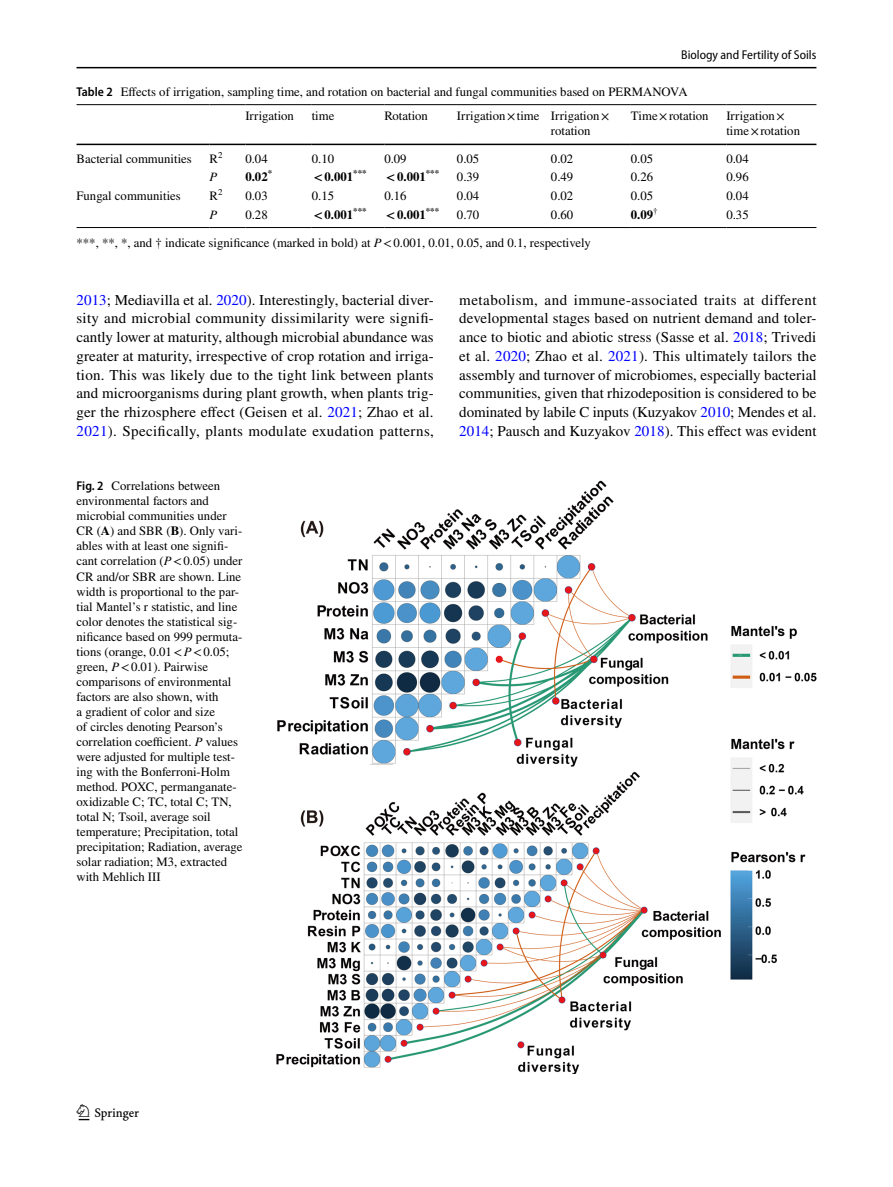
<style>
.page{position:relative;width:893px;height:1187px;background:#fff}
.page>*{position:absolute;margin:0;border:0;box-sizing:border-box;transform-origin:0 0}
.t1{font:22.5px "Springnew Regular 2";color:#000}
.t2{font:15px/18.8px "STIX";letter-spacing:.005em;color:#000;text-align:justify}
.t3{font:12.75px/15px "STIX";color:#000}
.t4{font:700 12.75px "STIX";color:#000}
.t5{font:semi-condensed 12.75px "Myriad Pro";color:#000}
.t6{font:italic 12.75px "STIX";color:#000}
.s1{font-family:"Myriad Pro";font-weight:600;font-stretch:semi-condensed}
.s2{font-style:italic}
.s3{color:#00f}
.s4{font-weight:700}
</style>
<div class="page">
<hr style="left:77px;top:67px;width:739px;height:1px;background:#000">
<hr style="left:77px;top:104px;width:133px;height:1px;background:#000">
<hr style="left:77px;top:144px;width:133px;height:1px;background:#000">
<hr style="left:210px;top:104px;width:35px;height:1px;background:#000">
<hr style="left:210px;top:144px;width:35px;height:1px;background:#000">
<hr style="left:245px;top:104px;width:67px;height:1px;background:#000">
<hr style="left:245px;top:144px;width:67px;height:1px;background:#000">
<hr style="left:312px;top:104px;width:72px;height:1px;background:#000">
<hr style="left:312px;top:144px;width:72px;height:1px;background:#000">
<hr style="left:384px;top:104px;width:73px;height:1px;background:#000">
<hr style="left:384px;top:144px;width:73px;height:1px;background:#000">
<hr style="left:457px;top:104px;width:94px;height:1px;background:#000">
<hr style="left:457px;top:144px;width:94px;height:1px;background:#000">
<hr style="left:551px;top:104px;width:80px;height:1px;background:#000">
<hr style="left:551px;top:144px;width:80px;height:1px;background:#000">
<hr style="left:631px;top:104px;width:95px;height:1px;background:#000">
<hr style="left:631px;top:144px;width:95px;height:1px;background:#000">
<hr style="left:726px;top:104px;width:90px;height:1px;background:#000">
<hr style="left:726px;top:144px;width:90px;height:1px;background:#000">
<hr style="left:77px;top:227px;width:133px;height:1px;background:#000">
<hr style="left:210px;top:227px;width:35px;height:1px;background:#000">
<hr style="left:245px;top:227px;width:67px;height:1px;background:#000">
<hr style="left:312px;top:227px;width:72px;height:1px;background:#000">
<hr style="left:384px;top:227px;width:73px;height:1px;background:#000">
<hr style="left:457px;top:227px;width:94px;height:1px;background:#000">
<hr style="left:551px;top:227px;width:80px;height:1px;background:#000">
<hr style="left:631px;top:227px;width:95px;height:1px;background:#000">
<hr style="left:726px;top:227px;width:90px;height:1px;background:#000">
<img style="left:276px;top:481px;width:540px;height:592px">
<p class="t5" style="left:681px;top:48px;width:137px">Biology and Fertility of Soils</p>
<p class="t3" style="left:77px;top:85px;width:613px"><span class="s1">Table 2</span> Effects of irrigation, sampling time, and rotation on bacterial and fungal communities based on PERMANOVA</p>
<p class="t3" style="left:245px;top:109px;width:50px">Irrigation</p>
<p class="t3" style="left:312px;top:109px;width:24px">time</p>
<p class="t3" style="left:384px;top:109px;width:45px">Rotation</p>
<p class="t3" style="left:551px;top:109px;width:60px;text-indent:-94px">Irrigation×time Irrigation× rotation</p>
<p class="t3" style="left:631px;top:109px;width:79px">Time×rotation</p>
<p class="t3" style="left:726px;top:109px;width:75px">Irrigation× time×rotation</p>
<p class="t3" style="left:77px;top:152px;width:117px">Bacterial communities</p>
<p class="t3" style="left:210px;top:152px;width:14px">R<sup>2</sup></p>
<p class="t3" style="left:245px;top:152px;width:24px">0.04</p>
<p class="t3" style="left:312px;top:152px;width:24px">0.10</p>
<p class="t3" style="left:384px;top:152px;width:24px">0.09</p>
<p class="t3" style="left:457px;top:152px;width:24px">0.05</p>
<p class="t3" style="left:551px;top:152px;width:24px">0.02</p>
<p class="t3" style="left:631px;top:152px;width:24px">0.05</p>
<p class="t3" style="left:726px;top:152px;width:24px">0.04</p>
<p class="t6" style="left:210px;top:168px;width:9px">P</p>
<p class="t4" style="left:245px;top:170px;width:28px">0.02<sup>*</sup></p>
<p class="t4" style="left:313px;top:170px;width:55px">&lt;0.001<sup>***</sup></p>
<p class="t4" style="left:386px;top:170px;width:55px">&lt;0.001<sup>***</sup></p>
<p class="t3" style="left:457px;top:170px;width:24px">0.39</p>
<p class="t3" style="left:551px;top:170px;width:24px">0.49</p>
<p class="t3" style="left:631px;top:170px;width:24px">0.26</p>
<p class="t3" style="left:726px;top:170px;width:24px">0.96</p>
<p class="t3" style="left:77px;top:189px;width:106px">Fungal communities</p>
<p class="t3" style="left:210px;top:189px;width:14px">R<sup>2</sup></p>
<p class="t3" style="left:245px;top:189px;width:24px">0.03</p>
<p class="t3" style="left:312px;top:189px;width:24px">0.15</p>
<p class="t3" style="left:384px;top:189px;width:24px">0.16</p>
<p class="t3" style="left:457px;top:189px;width:24px">0.04</p>
<p class="t3" style="left:551px;top:189px;width:24px">0.02</p>
<p class="t3" style="left:631px;top:189px;width:24px">0.05</p>
<p class="t3" style="left:726px;top:189px;width:24px">0.04</p>
<p class="t6" style="left:210px;top:206px;width:9px">P</p>
<p class="t3" style="left:245px;top:208px;width:24px">0.28</p>
<p class="t4" style="left:313px;top:207px;width:55px">&lt;0.001<sup>***</sup></p>
<p class="t4" style="left:386px;top:207px;width:55px">&lt;0.001<sup>***</sup></p>
<p class="t3" style="left:457px;top:208px;width:24px">0.70</p>
<p class="t3" style="left:551px;top:208px;width:24px">0.60</p>
<p class="t4" style="left:631px;top:207px;width:28px">0.09<sup>†</sup></p>
<p class="t3" style="left:726px;top:208px;width:24px">0.35</p>
<p class="t3" style="left:77px;top:236px;width:516px">***, **, *, and † indicate significance (marked in bold) at <span class="s2">P</span>&lt;0.001, 0.01, 0.05, and 0.1, respectively</p>
<p class="t2" style="left:77px;top:291px;width:359px"><span class="s3">2013</span>; Mediavilla et al. <span class="s3">2020</span>). Interestingly, bacterial diver&shy;sity and microbial community dissimilarity were signifi&shy;cantly lower at maturity, although microbial abundance was greater at maturity, irrespective of crop rotation and irriga&shy;tion. This was likely due to the tight link between plants and microorganisms during plant growth, when plants trig&shy;ger the rhizosphere effect (Geisen et al. <span class="s3">2021</span>; Zhao et al.<br><span class="s3">2021</span>). Specifically, plants modulate exudation patterns,</p>
<p class="t2" style="left:459px;top:291px;width:359px">metabolism, and immune-associated traits at different developmental stages based on nutrient demand and toler&shy;ance to biotic and abiotic stress (Sasse et al. <span class="s3">2018</span>; Trivedi et al. <span class="s3">2020</span>; Zhao et al. <span class="s3">2021</span>). This ultimately tailors the assembly and turnover of microbiomes, especially bacterial communities, given that rhizodeposition is considered to be dominated by labile C inputs (Kuzyakov <span class="s3">2010</span>; Mendes et al.<br><span class="s3">2014</span>; Pausch and Kuzyakov <span class="s3">2018</span>). This effect was evident</p>
<p class="t3" style="left:77px;top:479px;width:167px"><span class="s1">Fig. 2</span> Correlations between environmental factors and microbial communities under<br>CR (<span class="s4">A</span>) and SBR (<span class="s4">B</span>). Only vari&shy;ables with at least one signifi&shy;cant correlation (<span class="s2">P</span>&lt;0.05) under<br>CR and/or SBR are shown. Line width is proportional to the par&shy;tial Mantel’s r statistic, and line color denotes the statistical sig&shy;nificance based on 999 permuta&shy;tions (orange, 0.01&lt;<span class="s2">P</span>&lt;0.05; green, <span class="s2">P</span>&lt;0.01). Pairwise comparisons of environmental factors are also shown, with<br>a gradient of color and size<br>of circles denoting Pearson’s correlation coefficient. <span class="s2">P</span> values were adjusted for multiple test&shy;ing with the Bonferroni-Holm method. POXC, permanganate&shy;oxidizable C; TC, total C; TN, total N; Tsoil, average soil temperature; Precipitation, total precipitation; Radiation, average solar radiation; M3, extracted with Mehlich III</p>
<h1 class="t1" style="left:79px;top:1104px;width:62px">1 3</h1>
</div>
